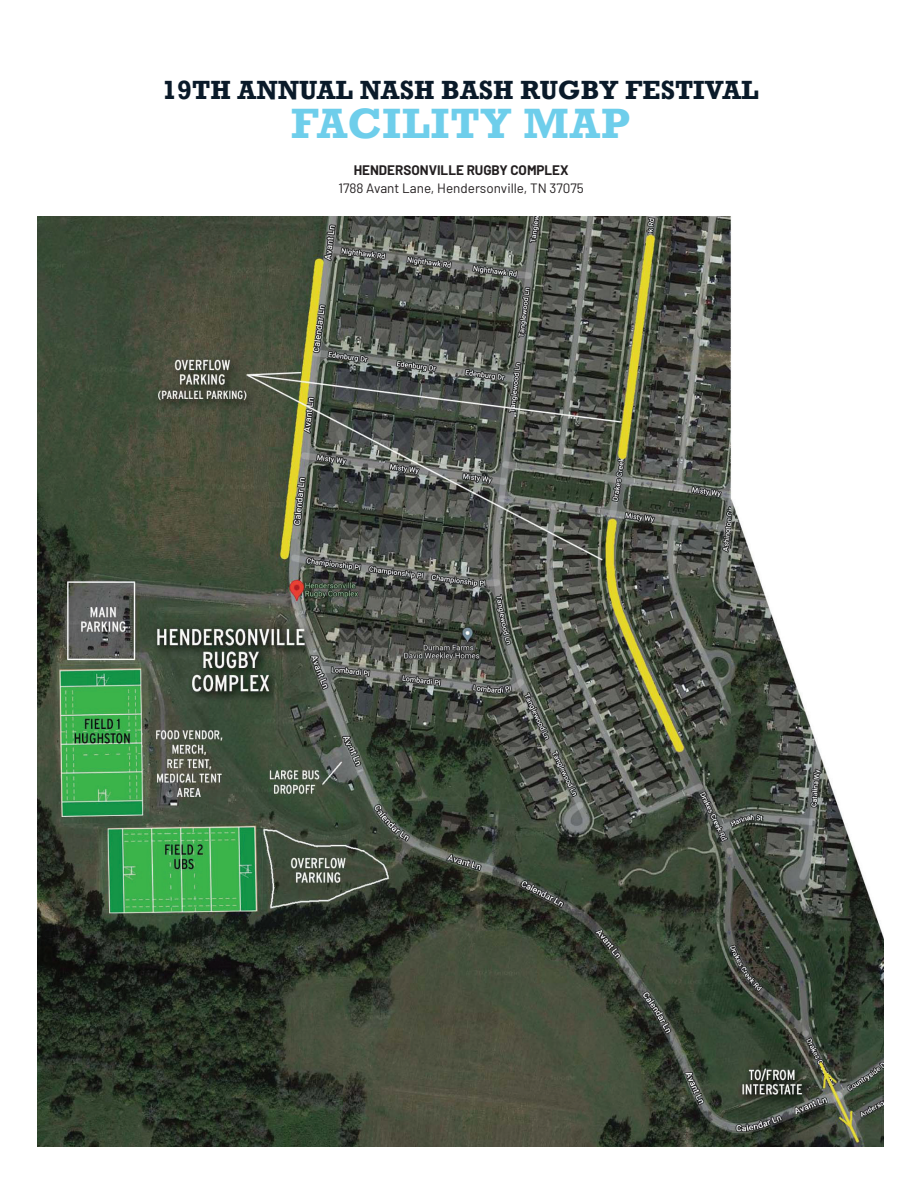
<style>
.page{position:relative;width:918px;height:1188px;background:#fff}
.page>*{position:absolute;margin:0;border:0;box-sizing:border-box;transform-origin:0 0}
.t1{font:700 43.5px "Rockwell";letter-spacing:.02em;color:#6eceeb}
.t2{font:700 27px "Rockwell";color:#0a1a29}
.t3{font:13.5px "Barlow";color:#231f20}
.t4{font:700 13.5px "Barlow";color:#231f20}
</style>
<div class="page">
<img style="left:38px;top:216px;width:845px;height:931px">
<h2 class="t2" style="left:162px;top:73px;width:598px">19TH ANNUAL NASH BASH RUGBY FESTIVAL</h2>
<h1 class="t1" style="left:291px;top:97px;width:341px">FACILITY MAP</h1>
<p class="t4" style="left:354px;top:162px;width:216px">HENDERSONVILLE RUGBY COMPLEX</p>
<p class="t3" style="left:339px;top:180px;width:247px">1788 Avant Lane, Hendersonville, TN 37075</p>
</div>
